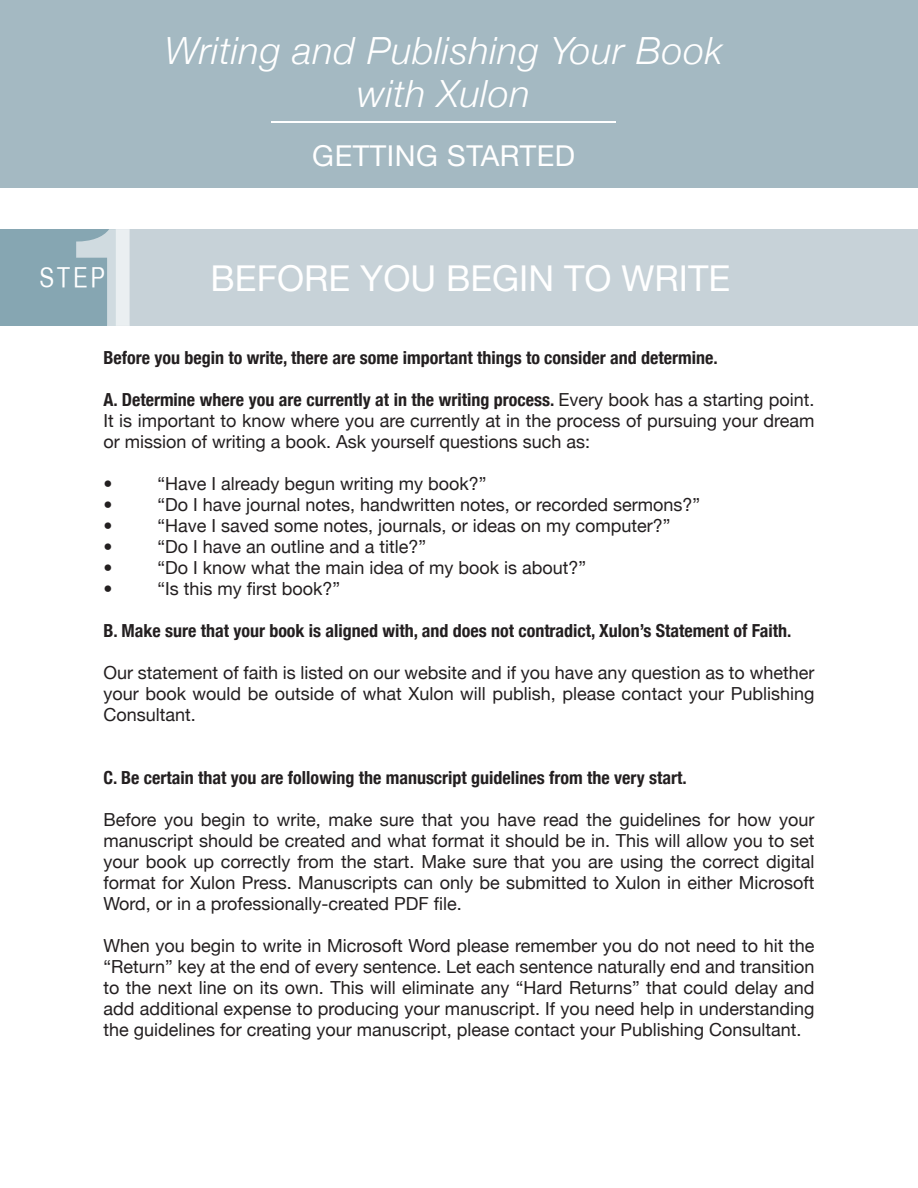
<style>
.page{position:relative;width:918px;height:1188px;background:#fff}
.page>*{position:absolute;margin:0;border:0;box-sizing:border-box;transform-origin:0 0}
.t1{font:italic 300 37.5px/43.5px "Helvetica Neue";letter-spacing:.02em;color:#fff;text-align:center}
.t2{font:35.55px "Helvetica Neue";color:#fff}
.t3{font:28.65px "Helvetica Neue";letter-spacing:.02em;color:#fff}
.t4{font:27px "Helvetica CY Plain";color:#fff}
.t5{font:18px/21px "Helvetica Neue";color:#231f20;text-align:justify}
.t6{font:700 condensed 18px "Helvetica Neue";color:#231f20}
.s1{font-weight:700;font-stretch:condensed}
</style>
<div class="page">
<div style="left:0;top:229px;width:918px;height:96px;background:#c7d2d8"></div>
<div style="left:0;top:229px;width:115px;height:96px;background:#86a6b2"></div>
<svg style="left:76px;top:229px;width:54px;height:97px"></svg>
<div style="left:0;top:0;width:918px;height:187px;background:#a4b9c2"></div>
<hr style="left:271px;top:121px;width:345px;height:2px;background:#fff">
<h1 class="t1" style="left:165px;top:28px;width:559px">Writing and Publishing Your Book with Xulon</h1>
<h3 class="t3" style="left:312px;top:139px;width:264px">GETTING STARTED</h3>
<h3 class="t4" style="left:39px;top:262px;width:67px">Step</h3>
<h2 class="t2" style="left:211px;top:257px;width:521px">BEFORE YOU BEGIN TO WRITE</h2>
<p class="t6" style="left:104px;top:346px;width:616px">Before you begin to write, there are some important things to consider and determine.</p>
<p class="t5" style="left:104px;top:389px;width:712px"><span class="s1">A. Determine where you are currently at in the writing process.</span> Every book has a starting point.<br>It is important to know where you are currently at in the process of pursuing your dream or mission of writing a book. Ask yourself questions such as:</p>
<p class="t5" style="left:104px;top:473px;width:10px">•</p>
<p class="t5" style="left:158px;top:473px;width:331px">“Have I already begun writing my book?”</p>
<p class="t5" style="left:104px;top:494px;width:10px">•</p>
<p class="t5" style="left:158px;top:494px;width:544px">“Do I have journal notes, handwritten notes, or recorded sermons?”</p>
<p class="t5" style="left:104px;top:515px;width:10px">•</p>
<p class="t5" style="left:158px;top:515px;width:515px">“Have I saved some notes, journals, or ideas on my computer?”</p>
<p class="t5" style="left:104px;top:536px;width:10px">•</p>
<p class="t5" style="left:158px;top:536px;width:270px">“Do I have an outline and a title?”</p>
<p class="t5" style="left:104px;top:557px;width:10px">•</p>
<p class="t5" style="left:158px;top:557px;width:430px">“Do I know what the main idea of my book is about?”</p>
<p class="t5" style="left:104px;top:578px;width:10px">•</p>
<p class="t5" style="left:158px;top:578px;width:184px">“Is this my first book?”</p>
<p class="t6" style="left:104px;top:620px;width:689px">B. Make sure that your book is aligned with, and does not contradict, Xulon’s Statement of Faith.</p>
<p class="t5" style="left:104px;top:662px;width:712px">Our statement of faith is listed on our website and if you have any question as to whether your book would be outside of what Xulon will publish, please contact your Publishing Consultant.</p>
<p class="t6" style="left:104px;top:767px;width:585px">C. Be certain that you are following the manuscript guidelines from the very start.</p>
<p class="t5" style="left:104px;top:809px;width:713px">Before you begin to write, make sure that you have read the guidelines for how your manuscript should be created and what format it should be in. This will allow you to set your book up correctly from the start. Make sure that you are using the correct digital format for Xulon Press. Manuscripts can only be submitted to Xulon in either Microsoft Word, or in a professionally-created PDF file.</p>
<p class="t5" style="left:104px;top:935px;width:713px">When you begin to write in Microsoft Word please remember you do not need to hit the “Return” key at the end of every sentence. Let each sentence naturally end and transition to the next line on its own. This will eliminate any “Hard Returns” that could delay and add additional expense to producing your manuscript. If you need help in understanding the guidelines for creating your manuscript, please contact your Publishing Consultant.</p>
</div>
